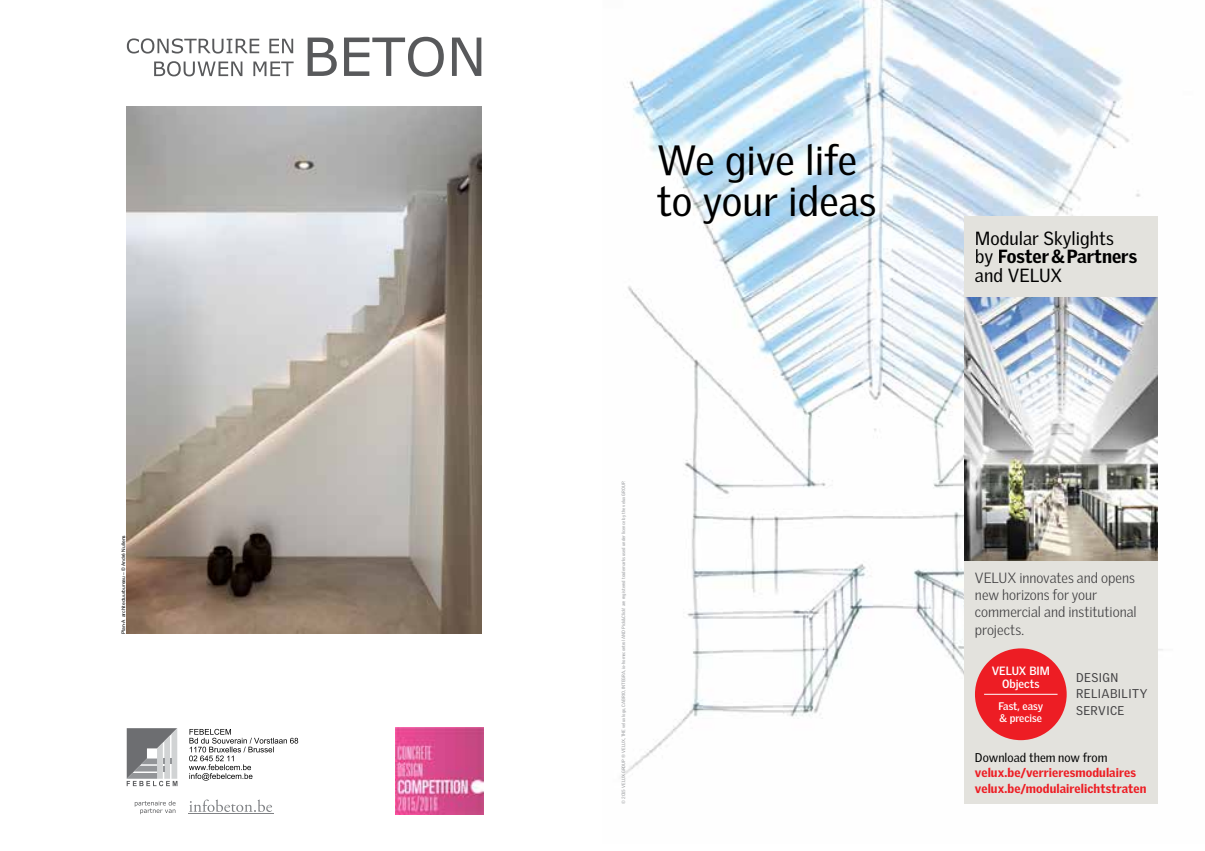
<style>
.page{position:relative;width:1205px;height:851px;background:#fff}
.page>*{position:absolute;margin:0;border:0;box-sizing:border-box;transform-origin:0 0}
.t1{font:41.12px/41.1px "Velux Gothic";color:#000}
.t2{font:18.5px/18.5px "Velux Gothic";color:#000}
.t3{font:300 14.38px/17.2px "Velux Gothic";color:#414042}
.t4{font:900 12.38px/15.4px "Velux Gothic";letter-spacing:.005em;color:#ed1d24}
.t5{font:12.38px/16.4px "Velux Gothic";letter-spacing:.035em;color:#414042}
.t6{font:12.38px "Velux Gothic";letter-spacing:.005em;color:#000}
.t7{font:700 11.62px/12.4px "Velux Gothic";color:#fff;text-align:center}
.t8{font:700 10.75px/12.4px "Velux Gothic";color:#fff}
.t9{font:4.88px "Arial";color:#000}
.t10{font:4.62px "Velux Gothic";color:#939598}
.s1{font-weight:900}
</style>
<div class="page">
<img style="left:623px;top:0;width:540px;height:804px">
<div style="left:964px;top:216px;width:194px;height:587px;background:#e3e2dd"></div>
<img style="left:964px;top:297px;width:194px;height:263px">
<div style="left:975px;top:648px;width:91px;height:92px;background:#ed1d24;border-radius:50%"></div>
<hr style="left:984px;top:693px;width:73px;height:1px;background:#fff">
<img style="left:127px;top:106px;width:354px;height:527px">
<svg style="left:127px;top:38px;width:166px;height:16px"></svg>
<svg style="left:154px;top:61px;width:140px;height:15px"></svg>
<svg style="left:308px;top:37px;width:173px;height:40px"></svg>
<svg style="left:127px;top:728px;width:50px;height:58px;background:#a3a5a7"></svg>
<svg style="left:189px;top:799px;width:83px;height:12px"></svg>
<hr style="left:189px;top:813px;width:85px;height:1px;background:#808285">
<svg style="left:135px;top:800px;width:41px;height:14px"></svg>
<svg style="left:189px;top:728px;width:109px;height:52px"></svg>
<img style="left:395px;top:727px;width:88px;height:87px">
<p class="t9" style="left:120px;top:634px;width:101px;rotate:-90deg">Plan-A architectuurbureau – © André Nullens</p>
<h1 class="t1" style="left:657px;top:139px;width:221px">We give life to your ideas</h1>
<p class="t10" style="left:621px;top:803px;width:324px;rotate:-90deg">© 2015 VELUX GROUP ® VELUX, THE velux logo, CABRIO, INTEGRA, io-homecontrol AND Pick&amp;Click! are registered trademarks used under licence by the velux GROUP.</p>
<h2 class="t2" style="left:975px;top:228px;width:164px">Modular Skylights<br>by <span class="s1">Foster &amp; Partners </span>and VELUX</h2>
<h3 class="t3" style="left:975px;top:568px;width:163px">VELUX innovates and opens new horizons for your commercial and institutional projects.</h3>
<h3 class="t7" style="left:991px;top:664px;width:60px">VELUX BIM<br>Objects</h3>
<h3 class="t8" style="left:998px;top:699px;width:46px">Fast, easy &amp; precise</h3>
<h3 class="t5" style="left:1076px;top:668px;width:73px">DESIGN<br>RELIABILITY<br>SERVICE</h3>
<h3 class="t6" style="left:975px;top:749px;width:134px">Download them now from</h3>
<h3 class="t4" style="left:975px;top:764px;width:173px">velux.be/verrieresmodulaires velux.be/modulairelichtstraten</h3>
</div>
